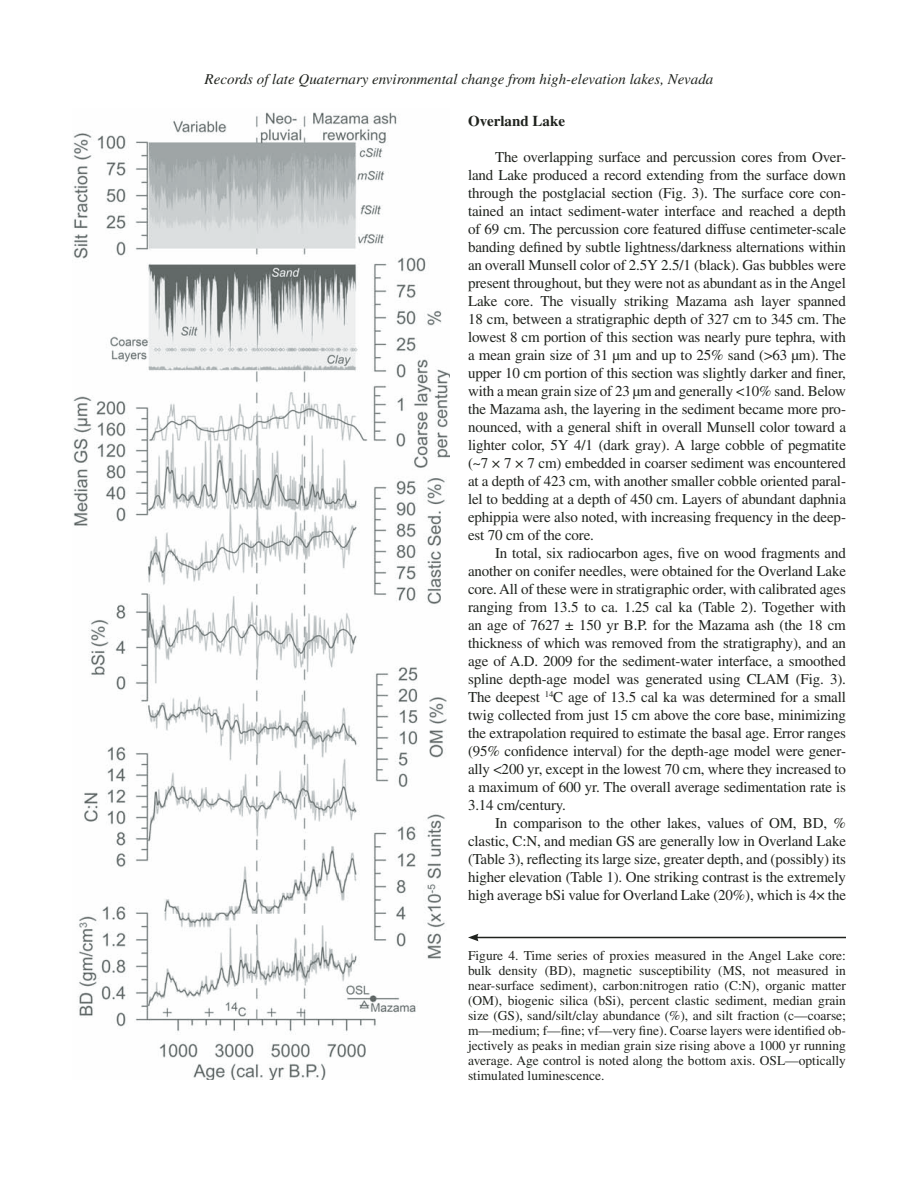
<style>
.page{position:relative;width:918px;height:1188px;background:#fff}
.page>*{position:absolute;margin:0;border:0;box-sizing:border-box;transform-origin:0 0}
.t1{font:15px/18px "Times";letter-spacing:-.01em;color:#20231e;text-align:justify}
.t2{font:italic 15px "Times";color:#20231e}
.t3{font:700 15px "Times";color:#20231e}
.t4{font:13.5px/15px "Times";color:#20231e;text-align:justify}
</style>
<div class="page">
<img style="left:73px;top:112px;width:377px;height:968px">
<hr style="left:476px;top:937px;width:370px;height:1px;background:#20231e">
<svg style="left:468px;top:934px;width:11px;height:7px"></svg>
<p class="t2" style="left:205px;top:73px;width:510px">Records of late Quaternary environmental change from high-elevation lakes, Nevada</p>
<p class="t3" style="left:468px;top:116px;width:99px">Overland Lake</p>
<p class="t1" style="left:468px;top:149px;width:380px;text-indent:27px">The overlapping surface and percussion cores from Over&shy;land Lake produced a record extending from the surface down through the postglacial section (Fig. 3). The surface core con&shy;tained an intact sediment-water interface and reached a depth of 69 cm. The percussion core featured diffuse centimeter-scale banding defined by subtle lightness/darkness alternations within an overall Munsell color of 2.5Y 2.5/1 (black). Gas bubbles were present throughout, but they were not as abundant as in the Angel Lake core. The visually striking Mazama ash layer spanned 18 cm, between a stratigraphic depth of 327 cm to 345 cm. The lowest 8 cm portion of this section was nearly pure tephra, with a mean grain size of 31 µm and up to 25% sand (&gt;63 µm). The upper 10 cm portion of this section was slightly darker and finer, with a mean grain size of 23 µm and generally &lt;10% sand. Below the Mazama ash, the layering in the sediment became more pro&shy;nounced, with a general shift in overall Munsell color toward a lighter color, 5Y 4/1 (dark gray). A large cobble of pegmatite (~7 × 7 × 7 cm) embedded in coarser sediment was encountered at a depth of 423 cm, with another smaller cobble oriented paral&shy;lel to bedding at a depth of 450 cm. Layers of abundant daphnia ephippia were also noted, with increasing frequency in the deep&shy;est 70 cm of the core.</p>
<p class="t1" style="left:468px;top:545px;width:380px;text-indent:27px">In total, six radiocarbon ages, five on wood fragments and another on conifer needles, were obtained for the Overland Lake core. All of these were in stratigraphic order, with calibrated ages ranging from 13.5 to ca. 1.25 cal ka (Table 2). Together with an age of 7627 ± 150 yr B.P. for the Mazama ash (the 18 cm thickness of which was removed from the stratigraphy), and an age of A.D. 2009 for the sediment-water interface, a smoothed spline depth-age model was generated using CLAM (Fig. 3).<br>The deepest <sup>14</sup>C age of 13.5 cal ka was determined for a small twig collected from just 15 cm above the core base, minimizing the extrapolation required to estimate the basal age. Error ranges (95% confidence interval) for the depth-age model were gener&shy;ally &lt;200 yr, except in the lowest 70 cm, where they increased to a maximum of 600 yr. The overall average sedimentation rate is 3.14 cm/century.</p>
<p class="t1" style="left:468px;top:815px;width:380px;text-indent:27px">In comparison to the other lakes, values of OM, BD, % clastic, C:N, and median GS are generally low in Overland Lake (Table 3), reflecting its large size, greater depth, and (possibly) its higher elevation (Table 1). One striking contrast is the extremely high average bSi value for Overland Lake (20%), which is 4× the</p>
<p class="t4" style="left:468px;top:949px;width:380px">Figure 4. Time series of proxies measured in the Angel Lake core: bulk density (BD), magnetic susceptibility (MS, not measured in near-surface sediment), carbon:nitrogen ratio (C:N), organic matter (OM), biogenic silica (bSi), percent clastic sediment, median grain size (GS), sand/silt/clay abundance (%), and silt fraction (c—coarse; m— medium; f—fine; vf—very fine). Coarse layers were identified ob&shy;jectively as peaks in median grain size rising above a 1000 yr running average. Age control is noted along the bottom axis. OSL—optically stimulated luminescence.</p>
</div>
